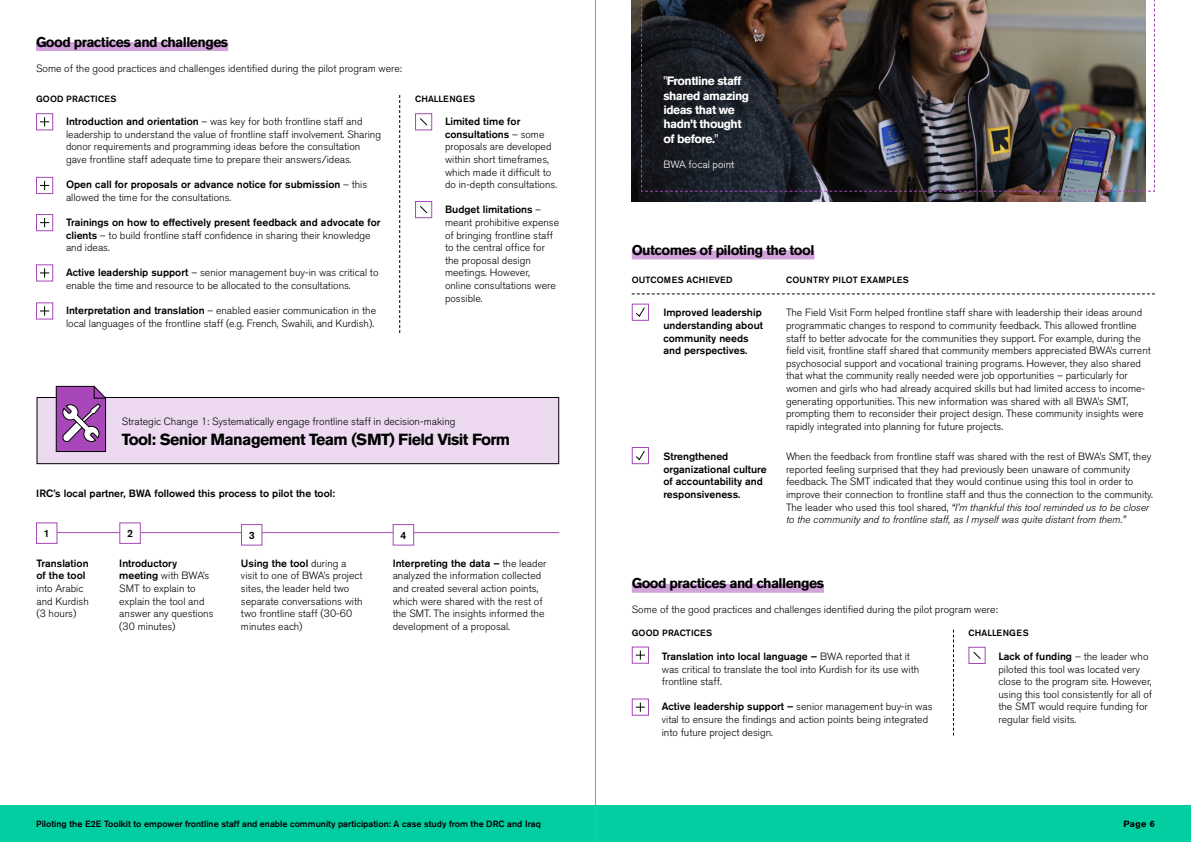
<style>
.page{position:relative;width:1191px;height:842px;background:#fff}
.page>*{position:absolute;margin:0;border:0;box-sizing:border-box;transform-origin:0 0}
.t1{font:700 16px "Akzidenz Grotesk Std";letter-spacing:-.04em;color:#000}
.t2{font:700 14px "Akzidenz Grotesk Std";letter-spacing:-.04em;color:#000}
.t3{font:700 12px/14.4px "Akzidenz Grotesk Std";letter-spacing:-.04em;color:#fff}
.t4{font:300 10.5px/12.6px "Akzidenz Grotesk Std";color:#000}
.t5{font:500 10.5px/12.6px "Akzidenz Grotesk Std";color:#000}
.t6{font:300 10.5px "Akzidenz Grotesk Std";color:#fff}
.t7{font:500 9px "Akzidenz Grotesk Std";color:#000}
.t8{font:500 9px "Akzidenz Grotesk Std";letter-spacing:.035em;color:#000}
.t9{font:700 9px "Akzidenz Grotesk Std";color:#000}
.s1{font-weight:500}
.s2{font-weight:300}
.s3{font-style:italic}
</style>
<div class="page">
<div style="left:0;top:806px;width:1191px;height:36px;background:#03cea2"></div>
<hr style="left:595px;top:0;width:1px;height:842px;background:#939598">
<img style="left:632px;top:0;width:513px;height:201px">
<hr style="left:57px;top:532px;width:502px;height:1px;background:#a747b9">
<div style="left:36px;top:42px;width:192px;height:9px;background:#d3a3dc"></div>
<svg style="left:399px;top:95px;width:1px;height:238px"></svg>
<div style="left:37px;top:397px;width:522px;height:67px;background:#eddaf1"></div>
<div style="left:36px;top:397px;width:523px;height:67px;border:1px solid #000"></div>
<div style="left:36px;top:522px;width:21px;height:22px;border:1px solid #a747b9"></div>
<div style="left:241px;top:525px;width:21px;height:20px;background:#fff"></div>
<div style="left:241px;top:524px;width:21px;height:22px;border:1px solid #a747b9"></div>
<div style="left:120px;top:523px;width:20px;height:20px;background:#fff"></div>
<div style="left:119px;top:522px;width:22px;height:22px;border:1px solid #a747b9"></div>
<div style="left:393px;top:525px;width:21px;height:20px;background:#fff"></div>
<div style="left:393px;top:524px;width:21px;height:22px;border:1px solid #a747b9"></div>
<div style="left:36px;top:113px;width:17px;height:17px;border:1px solid #a747b9"></div>
<svg style="left:40px;top:117px;width:9px;height:9px"></svg>
<div style="left:36px;top:177px;width:17px;height:17px;border:1px solid #a747b9"></div>
<svg style="left:40px;top:181px;width:9px;height:9px"></svg>
<div style="left:36px;top:214px;width:17px;height:17px;border:1px solid #a747b9"></div>
<svg style="left:40px;top:218px;width:9px;height:9px"></svg>
<div style="left:36px;top:264px;width:17px;height:17px;border:1px solid #a747b9"></div>
<svg style="left:40px;top:268px;width:9px;height:9px"></svg>
<div style="left:36px;top:302px;width:17px;height:18px;border:1px solid #a747b9"></div>
<svg style="left:40px;top:306px;width:9px;height:10px"></svg>
<div style="left:415px;top:113px;width:17px;height:17px;border:1px solid #a747b9"></div>
<svg style="left:420px;top:118px;width:8px;height:8px"></svg>
<div style="left:415px;top:201px;width:17px;height:17px;border:1px solid #a747b9"></div>
<svg style="left:420px;top:206px;width:8px;height:8px"></svg>
<div style="left:632px;top:250px;width:182px;height:9px;background:#d3a3dc"></div>
<svg style="left:632px;top:293px;width:523px;height:1px"></svg>
<div style="left:632px;top:584px;width:192px;height:9px;background:#d3a3dc"></div>
<svg style="left:953px;top:630px;width:1px;height:105px"></svg>
<img style="left:640px;top:0;width:515px;height:192px">
<div style="left:632px;top:646px;width:17px;height:18px;border:1px solid #a747b9"></div>
<svg style="left:636px;top:650px;width:9px;height:10px"></svg>
<div style="left:632px;top:698px;width:17px;height:18px;border:1px solid #a747b9"></div>
<svg style="left:636px;top:702px;width:9px;height:10px"></svg>
<div style="left:632px;top:447px;width:17px;height:17px;border:1px solid #a747b9"></div>
<svg style="left:636px;top:451px;width:9px;height:10px"></svg>
<div style="left:632px;top:304px;width:17px;height:17px;border:1px solid #a747b9"></div>
<svg style="left:636px;top:307px;width:9px;height:10px"></svg>
<div style="left:968px;top:647px;width:17px;height:17px;border:1px solid #a747b9"></div>
<svg style="left:973px;top:651px;width:8px;height:8px"></svg>
<svg style="left:55px;top:385px;width:52px;height:67px;background:#a163ad"></svg>
<h2 class="t2" style="left:36px;top:34px;width:194px">Good practices and challenges</h2>
<p class="t4" style="left:36px;top:62px;width:367px">Some of the good practices and challenges identified during the pilot program were:</p>
<p class="t7" style="left:36px;top:93px;width:82px">GOOD PRACTICES</p>
<p class="t4" style="left:66px;top:115px;width:316px"><span class="s1">Introduction and orientation</span> – was key for both frontline staff and leadership to understand the value of frontline staff involvement. Sharing donor requirements and programming ideas before the consultation gave frontline staff adequate time to prepare their answers/ideas.</p>
<p class="t5" style="left:66px;top:178px;width:303px">Open call for proposals or advance notice for submission <span class="s2">– this allowed the time for the consultations.</span></p>
<p class="t4" style="left:66px;top:216px;width:316px"><span class="s1">Trainings on how to effectively present feedback and advocate for clients</span> – to build frontline staff confidence in sharing their knowledge and ideas.</p>
<p class="t4" style="left:66px;top:267px;width:314px"><span class="s1">Active leadership support</span> – senior management buy-in was critical to enable the time and resource to be allocated to the consultations.</p>
<p class="t4" style="left:66px;top:304px;width:312px"><span class="s1">Interpretation and translation</span> – enabled easier communication in the local languages of the frontline staff (e.g. French, Swahili, and Kurdish).</p>
<p class="t7" style="left:415px;top:93px;width:62px">CHALLENGES</p>
<p class="t4" style="left:445px;top:115px;width:114px"><span class="s1">Limited time for consultations</span> – some proposals are developed within short timeframes, which made it difficult to do in-depth consultations.</p>
<p class="t4" style="left:445px;top:204px;width:116px"><span class="s1">Budget limitations</span> – meant prohibitive expense of bringing frontline staff to the central office for the proposal design meetings. However,<br>online consultations were possible.</p>
<p class="t4" style="left:122px;top:416px;width:335px">Strategic Change 1: Systematically engage frontline staff in decision-making</p>
<h1 class="t1" style="left:122px;top:430px;width:390px">Tool: Senior Management Team (SMT) Field Visit Form</h1>
<p class="t5" style="left:36px;top:487px;width:301px">IRC’s local partner, BWA followed this process to pilot the tool:</p>
<p class="t5" style="left:44px;top:527px;width:7px">1</p>
<p class="t5" style="left:127px;top:527px;width:7px">2</p>
<p class="t5" style="left:249px;top:529px;width:7px">3</p>
<p class="t5" style="left:400px;top:529px;width:7px">4</p>
<p class="t5" style="left:37px;top:556px;width:54px">Translation of the tool</p>
<p class="t4" style="left:37px;top:582px;width:54px">into Arabic and Kurdish (3 hours)</p>
<p class="t4" style="left:119px;top:557px;width:96px"><span class="s1">Introductory meeting</span> with BWA’s<br>SMT to explain to explain the tool and answer any questions (30 minutes)</p>
<p class="t4" style="left:393px;top:557px;width:155px"><span class="s1">Interpreting the data –</span> the leader analyzed the information collected and created several action points, which were shared with the rest of the SMT. The insights informed the development of a proposal.</p>
<p class="t4" style="left:241px;top:557px;width:123px"><span class="s1">Using the tool</span> during a visit to one of BWA’s project sites, the leader held two separate conversations with two frontline staff (30-60 minutes each)</p>
<p class="t3" style="left:663px;top:74px;width:87px">"Frontline staff shared amazing ideas that we hadn’t thought of before."</p>
<p class="t6" style="left:663px;top:158px;width:72px">BWA focal point</p>
<h2 class="t2" style="left:632px;top:242px;width:184px">Outcomes of piloting the tool</h2>
<p class="t7" style="left:632px;top:274px;width:102px">OUTCOMES ACHIEVED</p>
<p class="t8" style="left:786px;top:274px;width:124px">COUNTRY PILOT EXAMPLES</p>
<p class="t5" style="left:663px;top:306px;width:101px">Improved leadership understanding about community needs and perspectives.</p>
<p class="t4" style="left:786px;top:307px;width:366px">The Field Visit Form helped frontline staff share with leadership their ideas around programmatic changes to respond to community feedback. This allowed frontline staff to better advocate for the communities they support. For example, during the field visit, frontline staff shared that community members appreciated BWA’s current psychosocial support and vocational training programs. However, they also shared that what the community really needed were job opportunities – particularly for women and girls who had already acquired skills but had limited access to income&shy;generating opportunities. This new information was shared with all BWA’s SMT, prompting them to reconsider their project design. These community insights were rapidly integrated into planning for future projects.</p>
<p class="t5" style="left:663px;top:450px;width:105px">Strengthened organizational culture of accountability and responsiveness.</p>
<p class="t4" style="left:786px;top:450px;width:368px">When the feedback from frontline staff was shared with the rest of BWA’s SMT, they reported feeling surprised that they had previously been unaware of community feedback. The SMT indicated that they would continue using this tool in order to improve their connection to frontline staff and thus the connection to the community.<br>The leader who used this tool shared, <span class="s3">“I’m thankful this tool reminded us to be closer to the community and to frontline staff, as I myself was quite distant from them.”</span></p>
<h2 class="t2" style="left:632px;top:575px;width:194px">Good practices and challenges</h2>
<p class="t4" style="left:632px;top:604px;width:367px">Some of the good practices and challenges identified during the pilot program were:</p>
<p class="t7" style="left:632px;top:628px;width:82px">GOOD PRACTICES</p>
<p class="t4" style="left:662px;top:650px;width:259px"><span class="s1">Translation into local language –</span> BWA reported that it was critical to translate the tool into Kurdish for its use with frontline staff.</p>
<p class="t4" style="left:662px;top:701px;width:272px"><span class="s1">Active leadership support –</span> senior management buy-in was vital to ensure the findings and action points being integrated into future project design.</p>
<p class="t7" style="left:968px;top:628px;width:62px">CHALLENGES</p>
<p class="t4" style="left:998px;top:650px;width:155px"><span class="s1">Lack of funding</span> – the leader who piloted this tool was located very close to the program site. However, using this tool consistently for all of the SMT would require funding for regular field visits.</p>
<p class="t7" style="left:36px;top:819px;width:506px">Piloting the E2E Toolkit to empower frontline staff and enable community participation: A case study from the DRC and Iraq</p>
<p class="t9" style="left:1123px;top:819px;width:33px">Page 6</p>
</div>
